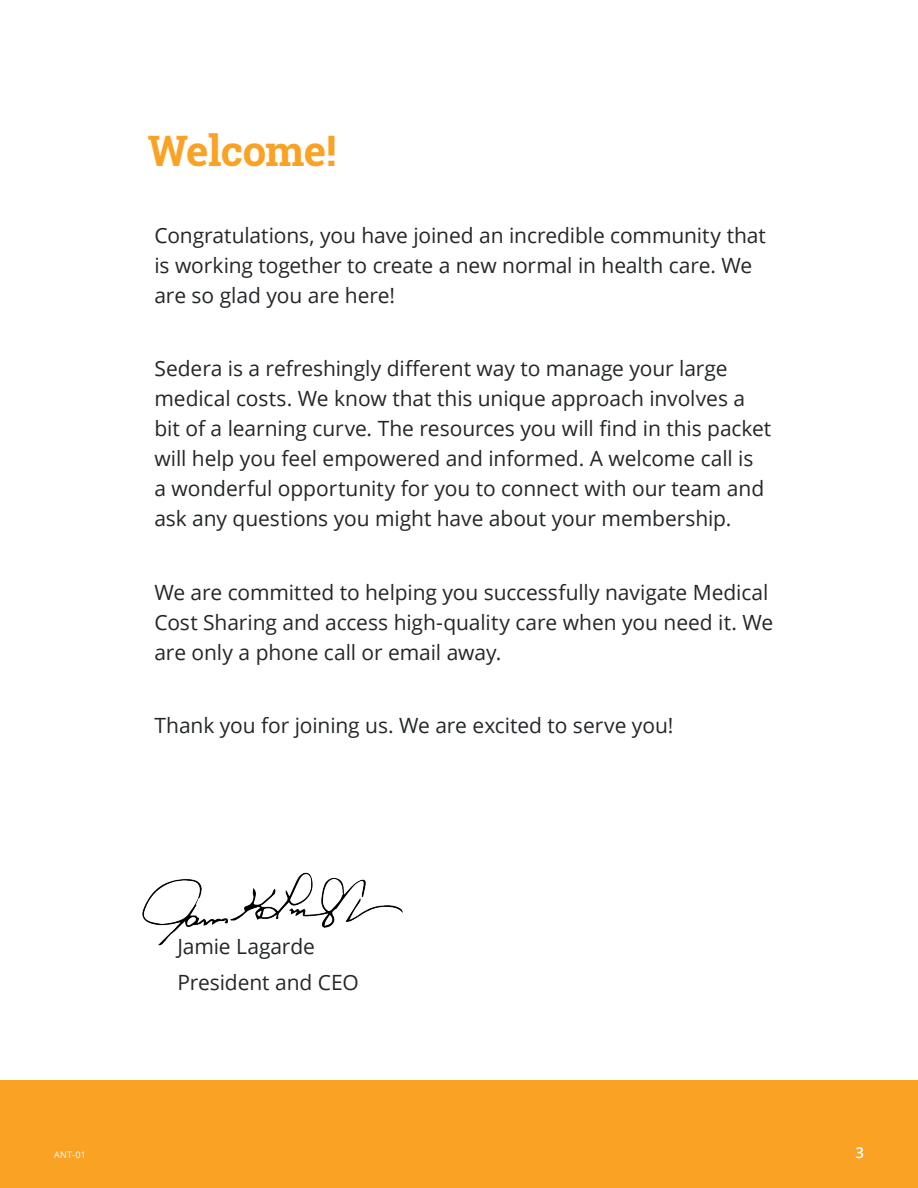
<style>
.page{position:relative;width:918px;height:1188px;background:#fff}
.page>*{position:absolute;margin:0;border:0;box-sizing:border-box;transform-origin:0 0}
.Page_Title{font:700 42px "Roboto Slab";letter-spacing:-.015em;color:#f9a224}
.Body{font:21px/30px "Open Sans";letter-spacing:-.005em;color:#242729}
.Small_Text{font:600 15px "Open Sans";color:#fff}
.Small_Text-2{font:9px "Open Sans";color:#fff}
</style>
<div class="page">
<div style="left:0;top:1080px;width:918px;height:108px;background:#f9a224"></div>
<img style="left:142px;top:872px;width:261px;height:74px">
<p class="Page_Title" style="left:148px;top:121px;width:190px">Welcome!</p>
<p class="Body" style="left:154px;top:220px;width:613px">Congratulations, you have joined an incredible community that is working together to create a new normal in health care. We are so glad you are here!</p>
<p class="Body" style="left:154px;top:353px;width:618px">Sedera is a refreshingly different way to manage your large medical costs. We know that this unique approach involves a bit of a learning curve. The resources you will find in this packet will help you feel empowered and informed. A welcome call is<br>a wonderful opportunity for you to connect with our team and ask any questions you might have about your membership.</p>
<p class="Body" style="left:154px;top:577px;width:620px">We are committed to helping you successfully navigate Medical<br>Cost Sharing and access high-quality care when you need it. We are only a phone call or email away.</p>
<p class="Body" style="left:154px;top:710px;width:520px">Thank you for joining us. We are excited to serve you!</p>
<p class="Body" style="left:177px;top:930px;width:139px">Jamie Lagarde</p>
<p class="Body" style="left:177px;top:967px;width:183px">President and CEO</p>
<p class="Small_Text-2" style="left:54px;top:1148px;width:33px">ANT-01</p>
<p class="Small_Text" style="left:855px;top:1142px;width:10px">3</p>
</div>
